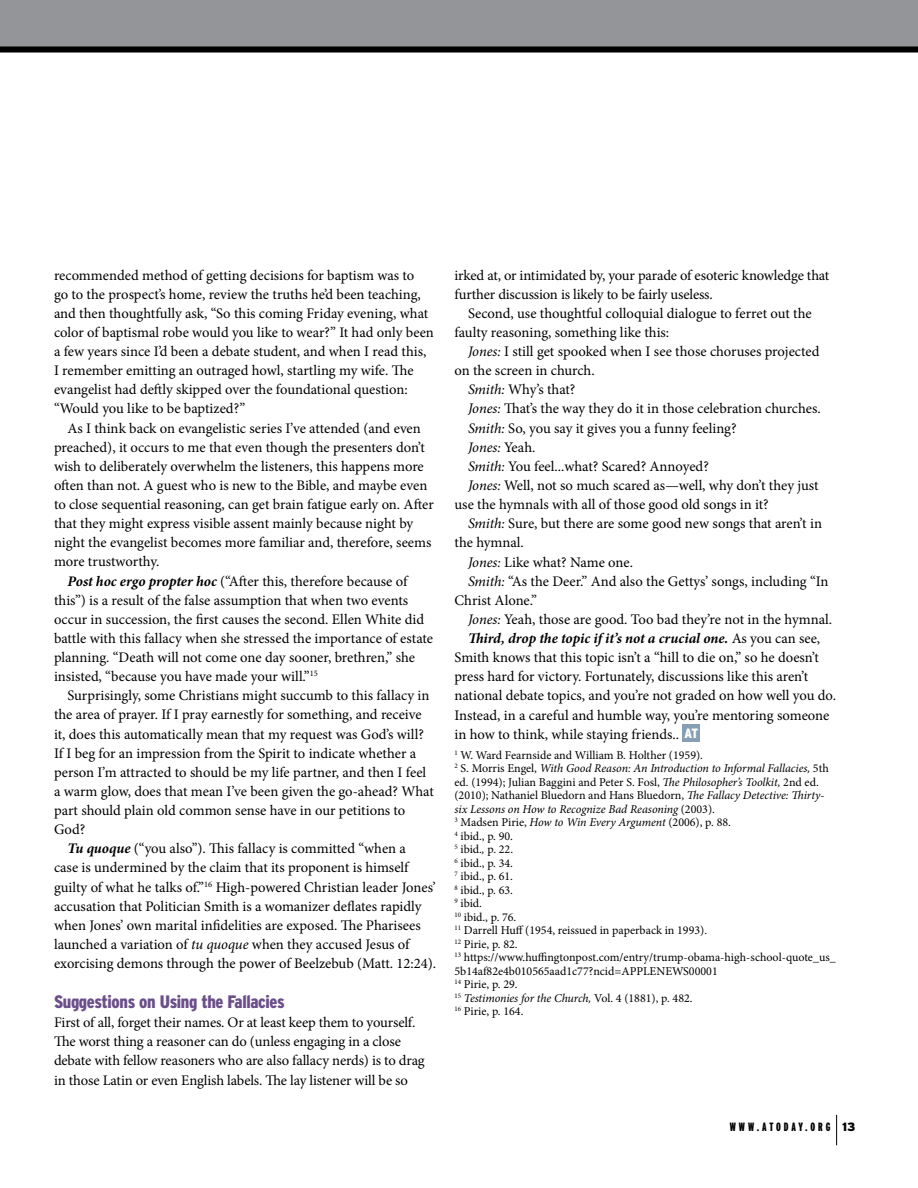
<style>
.page{position:relative;width:918px;height:1188px;background:#fff}
.page>*{position:absolute;margin:0;border:0;box-sizing:border-box;transform-origin:0 0}
.t1{font:900 condensed 18px "Interstate";letter-spacing:-.02em;color:#6c4f8a}
.t2{font:14.7px/19.2px "Minion Pro";letter-spacing:-.005em;color:#000}
.t3{font:italic 700 14.7px "Minion Pro";letter-spacing:-.005em;color:#000}
.t4{font:italic 14.7px "Minion Pro";letter-spacing:-.01em;color:#000}
.t5{font:12px/13.5px "Minion Pro";color:#000}
.t6{font:900 extra-condensed 12px "Interstate";letter-spacing:.245em;color:#000}
.s1{font-weight:700;font-style:italic}
.s2{font-style:italic}
.s3{font-style:normal}
.s4{font-weight:400;font-style:normal}
.s5{font-family:"Interstate";font-weight:900;font-stretch:condensed;font-size:13.5px;color:#fff}
.s6{font-stretch:normal}
</style>
<div class="page">
<div style="left:0;top:0;width:918px;height:49px;background:#939598"></div>
<hr style="left:836px;top:1115px;width:1px;height:30px;background:#000">
<div style="left:682px;top:725px;width:18px;height:17px;background:#869fb4"></div>
<div style="left:0;top:46px;width:918px;height:6px;background:#000"></div>
<p class="t2" style="left:54px;top:265px;width:381px">recommended method of getting decisions for baptism was to<br>go to the prospect’s home, review the truths he’d been teaching, and then thoughtfully ask, “So this coming Friday evening, what color of baptismal robe would you like to wear?” It had only been a few years since I’d been a debate student, and when I read this, I remember emitting an outraged howl, startling my wife. The evangelist had deftly skipped over the foundational question: “Would you like to be baptized?”</p>
<p class="t2" style="left:67px;top:418px;width:355px">As I think back on evangelistic series I’ve attended (and even</p>
<p class="t2" style="left:54px;top:437px;width:373px">preached), it occurs to me that even though the presenters don’t</p>
<p class="t2" style="left:54px;top:457px;width:371px">wish to deliberately overwhelm the listeners, this happens more</p>
<p class="t2" style="left:54px;top:476px;width:375px">often than not. A guest who is new to the Bible, and maybe even</p>
<p class="t2" style="left:54px;top:495px;width:381px">to close sequential reasoning, can get brain fatigue early on. After</p>
<p class="t2" style="left:54px;top:514px;width:361px">that they might express visible assent mainly because night by</p>
<p class="t2" style="left:54px;top:533px;width:379px">night the evangelist becomes more familiar and, therefore, seems</p>
<p class="t2" style="left:54px;top:552px;width:107px">more trustworthy.</p>
<p class="t2" style="left:67px;top:571px;width:343px"><span class="s1">Post hoc ergo propter hoc</span> (“After this, therefore because of</p>
<p class="t2" style="left:54px;top:591px;width:356px">this”) is a result of the false assumption that when two events</p>
<p class="t2" style="left:54px;top:610px;width:372px">occur in succession, the first causes the second. Ellen White did</p>
<p class="t2" style="left:54px;top:629px;width:381px">battle with this fallacy when she stressed the importance of estate</p>
<p class="t2" style="left:54px;top:648px;width:362px">planning. “Death will not come one day sooner, brethren,” she</p>
<p class="t2" style="left:54px;top:667px;width:266px">insisted, “because you have made your will.”<sup>15</sup></p>
<p class="t2" style="left:68px;top:686px;width:364px">Surprisingly, some Christians might succumb to this fallacy in</p>
<p class="t2" style="left:54px;top:705px;width:369px">the area of prayer. If I pray earnestly for something, and receive</p>
<p class="t2" style="left:54px;top:724px;width:371px">it, does this automatically mean that my request was God’s will?</p>
<p class="t2" style="left:54px;top:743px;width:364px">If I beg for an impression from the Spirit to indicate whether a</p>
<p class="t2" style="left:54px;top:763px;width:374px">person I’m attracted to should be my life partner, and then I feel</p>
<p class="t2" style="left:54px;top:782px;width:381px">a warm glow, does that mean I’ve been given the go-ahead? What</p>
<p class="t2" style="left:54px;top:801px;width:353px">part should plain old common sense have in our petitions to</p>
<p class="t2" style="left:54px;top:820px;width:33px">God?</p>
<p class="t2" style="left:68px;top:839px;width:340px"><span class="s1">Tu quoque</span> (“you also”). This fallacy is committed “when a</p>
<p class="t2" style="left:54px;top:858px;width:357px">case is undermined by the claim that its proponent is himself</p>
<p class="t2" style="left:54px;top:877px;width:383px">guilty of what he talks of.”<sup>16</sup> High-powered Christian leader Jones’</p>
<p class="t2" style="left:54px;top:896px;width:369px">accusation that Politician Smith is a womanizer deflates rapidly</p>
<p class="t2" style="left:54px;top:916px;width:368px">when Jones’ own marital infidelities are exposed. The Pharisees</p>
<p class="t2" style="left:54px;top:935px;width:358px">launched a variation of <span class="s2">tu quoque</span> when they accused Jesus of</p>
<p class="t2" style="left:54px;top:954px;width:384px">exorcising demons through the power of Beelzebub (Matt. 12:24).</p>
<p class="t1" style="left:54px;top:992px;width:232px">Suggestions on Using the Fallacies</p>
<p class="t2" style="left:54px;top:1013px;width:372px">First of all, forget their names. Or at least keep them to yourself.<br>The worst thing a reasoner can do (unless engaging in a close debate with fellow reasoners who are also fallacy nerds) is to drag in those Latin or even English labels. The lay listener will be so</p>
<p class="t2" style="left:455px;top:265px;width:376px">irked at, or intimidated by, your parade of esoteric knowledge that further discussion is likely to be fairly useless.</p>
<p class="t2" style="left:455px;top:304px;width:359px;text-indent:13px">Second, use thoughtful colloquial dialogue to ferret out the faulty reasoning, something like this:</p>
<p class="t2" style="left:468px;top:342px;width:353px"><span class="s2">Jones:</span> I still get spooked when I see those choruses projected</p>
<p class="t2" style="left:455px;top:361px;width:142px">on the screen in church.</p>
<p class="t2" style="left:468px;top:380px;width:109px"><span class="s2">Smith:</span> Why’s that?</p>
<p class="t2" style="left:468px;top:399px;width:354px"><span class="s2">Jones:</span> That’s the way they do it in those celebration churches.</p>
<p class="t2" style="left:468px;top:418px;width:270px"><span class="s2">Smith:</span> So, you say it gives you a funny feeling?</p>
<p class="t4" style="left:468px;top:437px;width:69px">Jones: <span class="s3">Yeah.</span></p>
<p class="t2" style="left:468px;top:457px;width:242px"><span class="s2">Smith:</span> You feel...what? Scared? Annoyed?</p>
<p class="t2" style="left:468px;top:476px;width:352px"><span class="s2">Jones:</span> Well, not so much scared as—well, why don’t they just</p>
<p class="t2" style="left:455px;top:495px;width:316px">use the hymnals with all of those good old songs in it?</p>
<p class="t2" style="left:468px;top:514px;width:356px"><span class="s2">Smith:</span> Sure, but there are some good new songs that aren’t in</p>
<p class="t2" style="left:455px;top:533px;width:71px">the hymnal.</p>
<p class="t2" style="left:468px;top:552px;width:166px"><span class="s2">Jones:</span> Like what? Name one.</p>
<p class="t2" style="left:468px;top:571px;width:362px"><span class="s2">Smith:</span> “As the Deer.” And also the Gettys’ songs, including “In</p>
<p class="t2" style="left:455px;top:591px;width:84px">Christ Alone.”</p>
<p class="t2" style="left:468px;top:610px;width:366px"><span class="s2">Jones:</span> Yeah, those are good. Too bad they’re not in the hymnal.</p>
<p class="t3" style="left:468px;top:628px;width:354px">Third, drop the topic if it’s not a crucial one. <span class="s4">As you can see,</span></p>
<p class="t2" style="left:455px;top:648px;width:366px">Smith knows that this topic isn’t a “hill to die on,” so he doesn’t</p>
<p class="t2" style="left:455px;top:667px;width:355px">press hard for victory. Fortunately, discussions like this aren’t</p>
<p class="t2" style="left:455px;top:686px;width:383px">national debate topics, and you’re not graded on how well you do.</p>
<p class="t2" style="left:455px;top:705px;width:376px">Instead, in a careful and humble way, you’re mentoring someone</p>
<p class="t2" style="left:455px;top:724px;width:245px">in how to think, while staying friends.. <span class="s5">AT</span></p>
<p class="t5" style="left:454px;top:748px;width:383px"><sup>1</sup> W. Ward Fearnside and William B. Holther (1959).<br><sup>2</sup> S. Morris Engel, <span class="s2">With Good Reason: An Introduction to Informal Fallacies,</span> 5th ed. (1994); Julian Baggini and Peter S. Fosl, <span class="s2">The Philosopher’s Toolkit,</span> 2nd ed. (2010); Nathaniel Bluedorn and Hans Bluedorn, <span class="s2">The Fallacy Detective: Thirty&shy;six Lessons on How to Recognize Bad Reasoning</span> (2003).<br><sup>3</sup> Madsen Pirie, <span class="s2">How to Win Every Argument</span> (2006), p. 88.<br><sup>4</sup> ibid., p. 90.<br><sup>5</sup> ibid.<span class="s2">,</span> p. 22.<br><sup>6</sup> ibid., p. 34.<br><sup>7</sup> ibid., p. 61.<br><sup>8</sup> ibid., p. 63.<br><sup>9</sup> ibid.<br><sup>10</sup> ibid., p. 76.<br><sup>11</sup> Darrell Huff (1954, reissued in paperback in 1993).<br><sup>12</sup> Pirie, p. 82.<br><sup>13</sup> https://www.huffingtonpost.com/entry/trump-obama-high-school-quote_us_ 5b14af82e4b010565aad1c77?ncid=APPLENEWS00001<br><sup>14</sup> Pirie, p. 29.<br><sup>15</sup> <span class="s2">Testimonies for the Church,</span> Vol. 4 (1881), p. 482.<br><sup>16</sup> Pirie, p. 164.</p>
<p class="t6" style="left:730px;top:1121px;width:127px">WWW.ATODAY.ORG <span class="s6">13</span></p>
</div>
